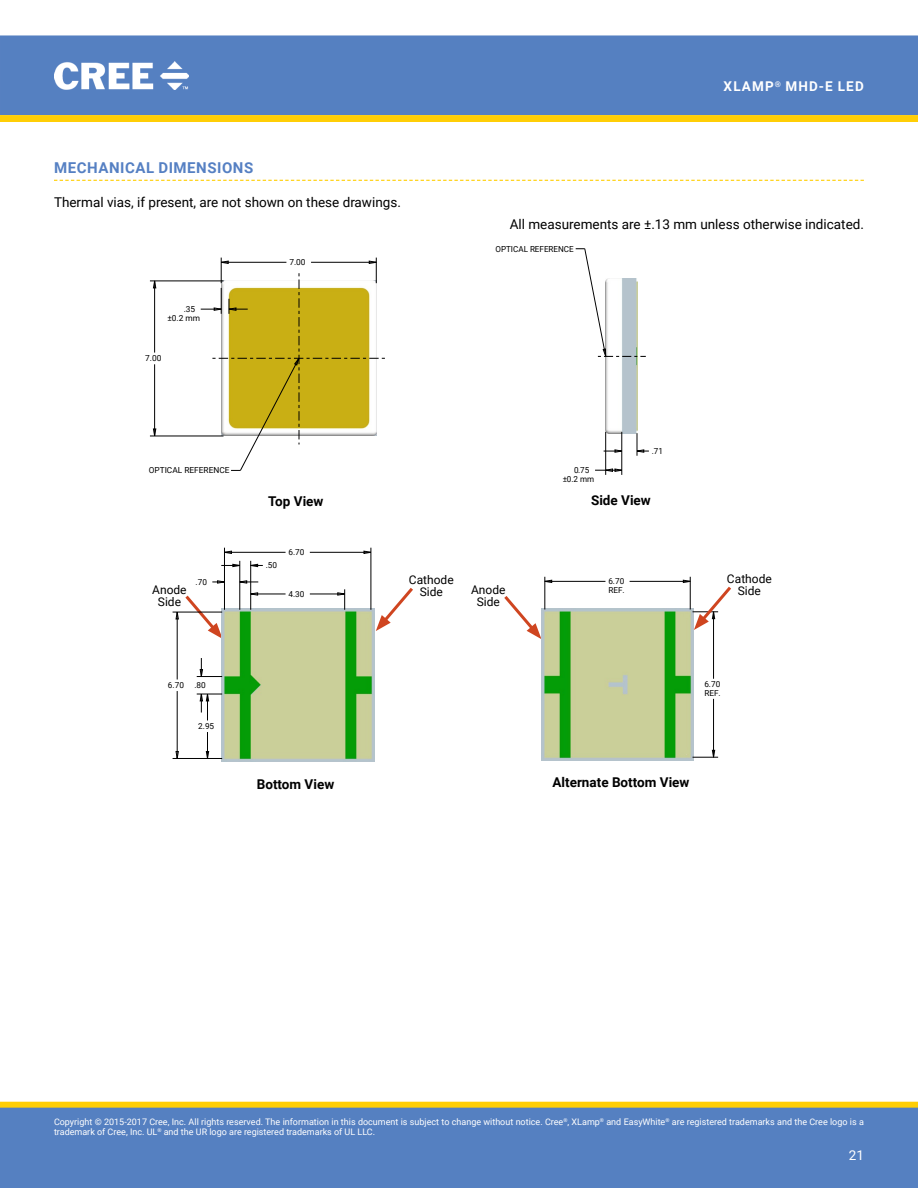
<style>
.page{position:relative;width:918px;height:1188px;background:#fff}
.page>*{position:absolute;margin:0;border:0;box-sizing:border-box;transform-origin:0 0}
.t1{font:700 15px "Roboto";letter-spacing:.035em;color:#5580c3}
.t2{font:13.5px "Roboto";color:#000}
.t3{font:700 13.5px "Roboto";color:#000}
.t4{font:700 13.5px "Roboto";letter-spacing:.085em;color:#fff}
.t5{font:13.5px "Roboto";color:#fff}
.t6{font:12px/12px "Roboto";color:#000;text-align:center}
.t7{font:9px/10.8px "Roboto";color:#fff}
.t8{font:8.4px/8.9px "Roboto";color:#000}
.t9{font:8.25px "Roboto";color:#000}
.t10{font:8.1px/8.6px "Roboto";color:#000}
</style>
<div class="page">
<div style="left:0;top:35px;width:918px;height:80px;background:#5580c1"></div>
<img style="left:55px;top:62px;width:134px;height:28px">
<div style="left:1px;top:1102px;width:916px;height:6px;background:#ffce06"></div>
<div style="left:0;top:1102px;width:918px;height:6px;border:1px solid #ffce06"></div>
<div style="left:0;top:1108px;width:918px;height:80px;background:#5580c1"></div>
<svg style="left:0;top:115px;width:918px;height:7px;background:#fece08"></svg>
<svg style="left:54px;top:180px;width:810px;height:1px"></svg>
<svg style="left:153px;top:282px;width:3px;height:6px"></svg>
<svg style="left:153px;top:429px;width:3px;height:7px"></svg>
<hr style="left:154px;top:281px;width:1px;height:72px;background:#000">
<hr style="left:154px;top:364px;width:1px;height:72px;background:#000">
<hr style="left:150px;top:436px;width:74px;height:1px;background:#000">
<svg style="left:201px;top:258px;width:184px;height:213px"></svg>
<hr style="left:150px;top:281px;width:74px;height:1px;background:#000">
<hr style="left:311px;top:262px;width:65px;height:1px;background:#000">
<hr style="left:221px;top:262px;width:65px;height:1px;background:#000">
<img style="left:606px;top:357px;width:31px;height:77px">
<svg style="left:595px;top:469px;width:27px;height:3px"></svg>
<svg style="left:604px;top:450px;width:18px;height:2px"></svg>
<hr style="left:605px;top:432px;width:1px;height:43px;background:#000">
<hr style="left:622px;top:432px;width:1px;height:43px;background:#000">
<svg style="left:637px;top:433px;width:12px;height:23px"></svg>
<svg style="left:576px;top:248px;width:70px;height:109px"></svg>
<svg style="left:504px;top:596px;width:38px;height:43px"></svg>
<svg style="left:376px;top:587px;width:37px;height:44px"></svg>
<img style="left:221px;top:609px;width:153px;height:153px">
<svg style="left:176px;top:751px;width:3px;height:7px"></svg>
<svg style="left:364px;top:551px;width:7px;height:3px"></svg>
<svg style="left:225px;top:551px;width:7px;height:3px"></svg>
<hr style="left:177px;top:612px;width:1px;height:67px;background:#000">
<hr style="left:177px;top:691px;width:1px;height:67px;background:#000">
<svg style="left:206px;top:732px;width:3px;height:26px"></svg>
<hr style="left:224px;top:548px;width:1px;height:62px;background:#000">
<hr style="left:173px;top:758px;width:49px;height:1px;background:#000">
<hr style="left:240px;top:561px;width:1px;height:49px;background:#000">
<hr style="left:250px;top:561px;width:1px;height:49px;background:#000">
<svg style="left:197px;top:694px;width:25px;height:26px"></svg>
<svg style="left:197px;top:658px;width:25px;height:19px"></svg>
<svg style="left:338px;top:589px;width:7px;height:21px"></svg>
<hr style="left:371px;top:548px;width:1px;height:62px;background:#000">
<hr style="left:173px;top:612px;width:49px;height:1px;background:#000">
<hr style="left:310px;top:594px;width:35px;height:1px;background:#000">
<hr style="left:251px;top:594px;width:35px;height:1px;background:#000">
<svg style="left:212px;top:581px;width:12px;height:2px"></svg>
<svg style="left:241px;top:581px;width:17px;height:2px"></svg>
<svg style="left:221px;top:564px;width:19px;height:3px"></svg>
<svg style="left:250px;top:564px;width:13px;height:3px"></svg>
<hr style="left:310px;top:552px;width:61px;height:1px;background:#000">
<hr style="left:224px;top:552px;width:62px;height:1px;background:#000">
<svg style="left:176px;top:595px;width:55px;height:44px"></svg>
<svg style="left:313px;top:630px;width:4px;height:4px"></svg>
<svg style="left:227px;top:752px;width:5px;height:4px"></svg>
<svg style="left:365px;top:752px;width:4px;height:3px"></svg>
<svg style="left:364px;top:614px;width:5px;height:4px"></svg>
<img style="left:542px;top:608px;width:152px;height:152px">
<svg style="left:546px;top:580px;width:6px;height:3px"></svg>
<hr style="left:545px;top:577px;width:1px;height:32px;background:#000">
<hr style="left:690px;top:577px;width:1px;height:32px;background:#000">
<hr style="left:713px;top:612px;width:1px;height:67px;background:#000">
<hr style="left:713px;top:699px;width:1px;height:58px;background:#000">
<hr style="left:630px;top:581px;width:60px;height:1px;background:#000">
<hr style="left:545px;top:581px;width:60px;height:1px;background:#000">
<svg style="left:548px;top:614px;width:4px;height:4px"></svg>
<svg style="left:548px;top:751px;width:4px;height:3px"></svg>
<svg style="left:684px;top:750px;width:34px;height:8px"></svg>
<svg style="left:683px;top:580px;width:48px;height:50px"></svg>
<h1 class="t1" style="left:54px;top:157px;width:25px">Mecha</h1>
<h1 class="t1" style="left:109px;top:157px;width:27px">nical</h1>
<h1 class="t1" style="left:158px;top:157px;width:96px">Dimensions</h1>
<h2 class="t2" style="left:54px;top:192px;width:348px">Thermal vias, if present, are not shown on these drawings.</h2>
<p class="t8" style="left:168px;top:304px;width:34px;text-indent:16px">.35 ±0.2 mm</p>
<p class="t8" style="left:145px;top:354px;width:18px">7.00</p>
<p class="t8" style="left:289px;top:257px;width:18px">7.00</p>
<p class="t8" style="left:149px;top:466px;width:82px">OPTICAL REFERENCE</p>
<h2 class="t3" style="left:268px;top:492px;width:57px">Top View</h2>
<p class="t8" style="left:267px;top:499px;width:22px">6.700</p>
<h2 class="t4" style="left:724px;top:77px;width:142px">XLamp<sup>®</sup> MHD-E LED</h2>
<h2 class="t2" style="left:510px;top:215px;width:356px">All measurements are ±.13 mm unless otherwise indicated.</h2>
<p class="t8" style="left:603px;top:222px;width:18px">6.70</p>
<p class="t8" style="left:496px;top:244px;width:80px">OPTICAL REFERENCE</p>
<p class="t8" style="left:563px;top:465px;width:33px;text-indent:11px">0.75 ±0.2 mm</p>
<p class="t8" style="left:652px;top:446px;width:13px">.71</p>
<h2 class="t3" style="left:591px;top:491px;width:61px">Side View</h2>
<p class="t9" style="left:288px;top:546px;width:18px">6.70</p>
<p class="t9" style="left:288px;top:588px;width:18px">4.30</p>
<p class="t8" style="left:267px;top:554px;width:22px">3.900</p>
<p class="t9" style="left:266px;top:560px;width:13px">.50</p>
<h3 class="t6" style="left:152px;top:583px;width:36px">Anode<br>Side</h3>
<h3 class="t6" style="left:409px;top:573px;width:46px">Cathode<br>Side</h3>
<p class="t9" style="left:488px;top:581px;width:18px">REF.</p>
<p class="t9" style="left:196px;top:576px;width:13px">.70</p>
<h3 class="t6" style="left:471px;top:583px;width:36px">Anode<br>Side</h3>
<p class="t10" style="left:410px;top:592px;width:17px">4.30</p>
<p class="t10" style="left:608px;top:577px;width:18px">6.70<br>REF.</p>
<h3 class="t6" style="left:727px;top:572px;width:46px">Cathode<br>Side</h3>
<p class="t9" style="left:168px;top:679px;width:18px">6.70</p>
<p class="t9" style="left:194px;top:679px;width:13px">.80</p>
<p class="t9" style="left:198px;top:720px;width:18px">2.95</p>
<p class="t10" style="left:704px;top:680px;width:18px">6.70<br>REF.</p>
<h2 class="t3" style="left:257px;top:775px;width:79px">Bottom View</h2>
<h2 class="t3" style="left:553px;top:773px;width:138px">Alternate Bottom View</h2>
<p class="t9" style="left:281px;top:782px;width:37px">PRIMARY</p>
<p class="t7" style="left:54px;top:1116px;width:811px">Copyright © 2015-2017 Cree, Inc. All rights reserved. The information in this document is subject to change without notice. Cree<sup>®</sup>, XLamp<sup>®</sup> and EasyWhite<sup>®</sup> are registered trademarks and the Cree logo is a trademark of Cree, Inc. UL<sup>®</sup> and the UR logo are registered trademarks of UL LLC.</p>
<h2 class="t5" style="left:849px;top:1145px;width:17px">21</h2>
</div>
